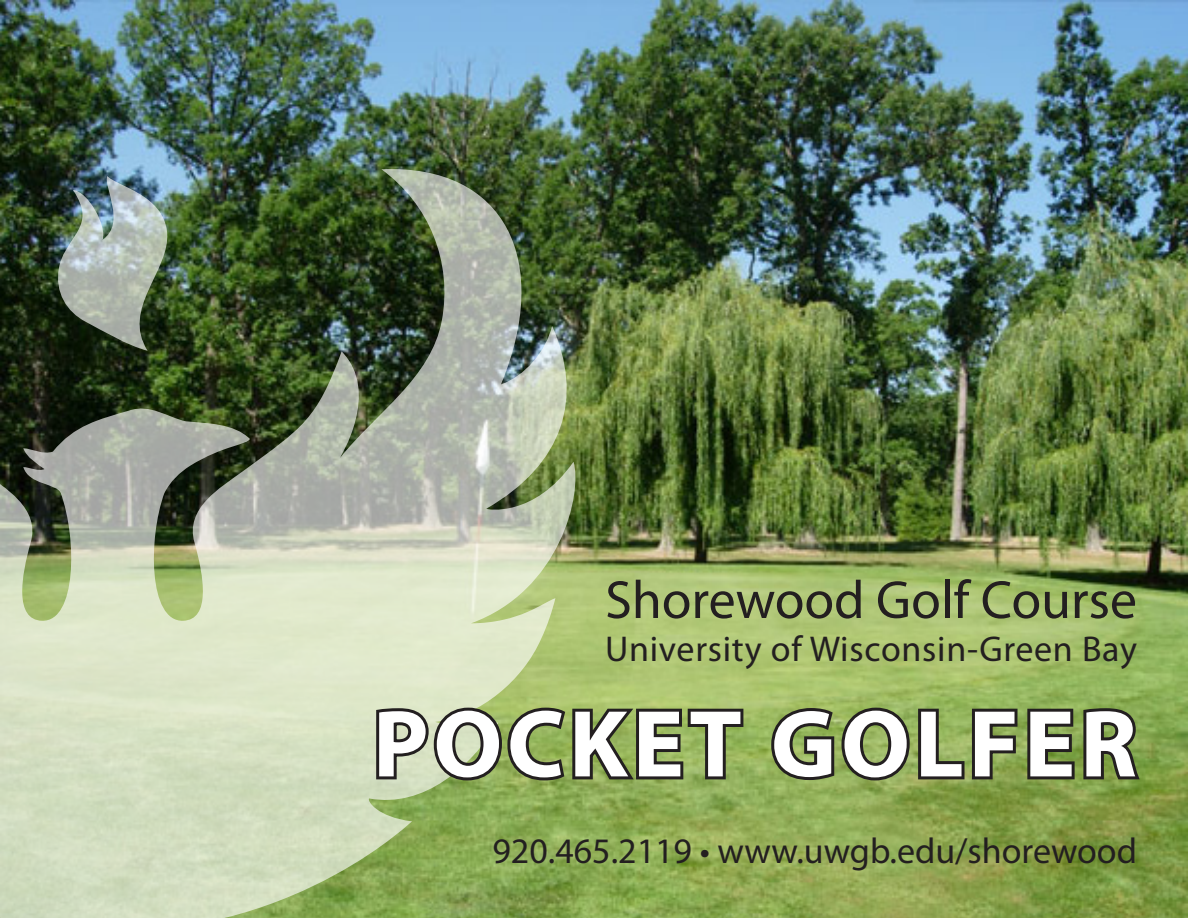
<style>
.page{position:relative;width:1188px;height:918px;background:#fff}
.page>*{position:absolute;margin:0;border:0;box-sizing:border-box;transform-origin:0 0}
.t1{font:700 96px "Myriad Pro";letter-spacing:.05em;color:#fff}
.t2{font:54px "Myriad Pro";color:#231f20}
.t3{font:36px "Myriad Pro";letter-spacing:.01em;color:#231f20}
</style>
<div class="page">
<img style="left:0;top:0;width:1188px;height:918px">
<img style="left:0;top:164px;width:584px;height:754px">
<svg style="left:373px;top:705px;width:373px;height:78px;background:#7a8859"></svg>
<svg style="left:768px;top:704px;width:377px;height:79px;background:#6b7c45"></svg>
<p class="t2" style="left:605px;top:567px;width:533px">Shorewood Golf Course</p>
<p class="t3" style="left:605px;top:627px;width:533px">University of Wisconsin-Green Bay</p>
<p class="t1" style="left:373px;top:681px;width:766px">POCKET GOLFER</p>
<p class="t3" style="left:493px;top:829px;width:646px">920.465.2119 • www.uwgb.edu/shorewood</p>
</div>
